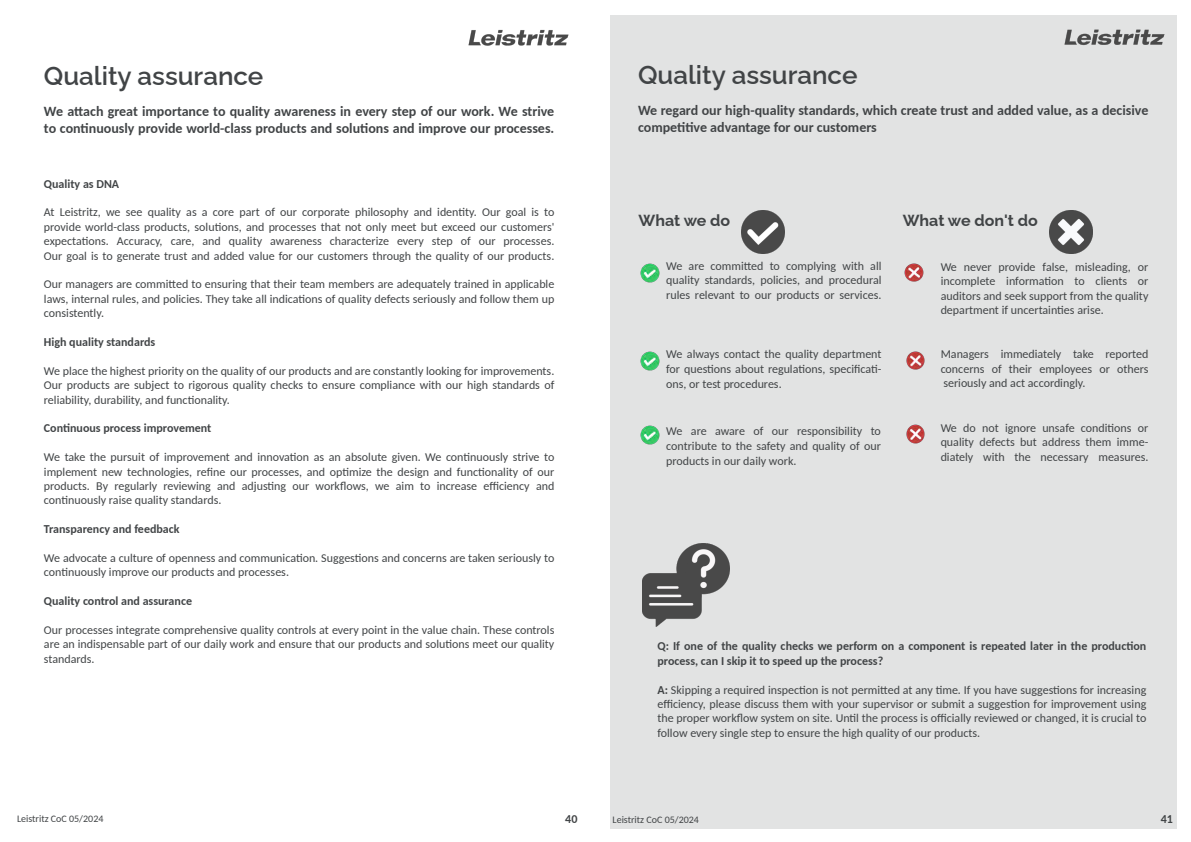
<style>
.page{position:relative;width:1191px;height:842px;background:#fff}
.page>*{position:absolute;margin:0;border:0;box-sizing:border-box;transform-origin:0 0}
.t1{font:600 26px "Raleway";color:#414446}
.t2{font:700 16px "Raleway";color:#414446}
.t3{font:700 14px/16.8px "Carlito";color:#414446}
.t4{font:12px/14.4px "Carlito";color:#414446}
.t5{font:700 12px "Carlito";color:#414446}
.t6{font:10px "Carlito";color:#414446}
.s1{font-weight:700}
</style>
<div class="page">
<img style="left:468px;top:29px;width:101px;height:17px">
<div style="left:610px;top:15px;width:566px;height:813px;background:#e2e3e3"></div>
<img style="left:742px;top:211px;width:42px;height:42px">
<img style="left:1049px;top:211px;width:43px;height:42px">
<img style="left:642px;top:543px;width:88px;height:84px">
<img style="left:1064px;top:29px;width:101px;height:17px">
<img style="left:640px;top:351px;width:20px;height:20px">
<img style="left:904px;top:263px;width:20px;height:19px">
<img style="left:640px;top:263px;width:20px;height:20px">
<img style="left:906px;top:351px;width:19px;height:19px">
<img style="left:640px;top:425px;width:20px;height:20px">
<img style="left:906px;top:424px;width:19px;height:20px">
<p class="t1" style="left:44px;top:55px;width:221px">Quality assurance</p>
<p class="t3" style="left:44px;top:103px;width:512px">We attach great importance to quality awareness in every step of our work. We strive to continuously provide world-class products and solutions and improve our processes.</p>
<p class="t5" style="left:44px;top:175px;width:77px">Quality as DNA</p>
<p class="t4" style="left:44px;top:205px;width:512px">At Leistritz, we see quality as a core part of our corporate philosophy and identity. Our goal is to</p>
<p class="t4" style="left:44px;top:219px;width:512px">provide world-class products, solutions, and processes that not only meet but exceed our customers'</p>
<p class="t4" style="left:44px;top:233px;width:512px">expectations. Accuracy, care, and quality awareness characterize every step of our processes.</p>
<p class="t4" style="left:44px;top:248px;width:512px">Our goal is to generate trust and added value for our customers through the quality of our products.</p>
<p class="t4" style="left:44px;top:277px;width:512px;text-align:justify">Our managers are committed to ensuring that their team members are adequately trained in applicable laws, internal rules, and policies. They take all indications of quality defects seriously and follow them up consistently.</p>
<p class="t5" style="left:44px;top:334px;width:113px">High quality standards</p>
<p class="t4" style="left:44px;top:363px;width:512px">We place the highest priority on the quality of our products and are constantly looking for improvements.<br>Our products are subject to rigorous quality checks to ensure compliance with our high standards of</p>
<p class="t4" style="left:44px;top:392px;width:187px">reliability, durability, and functionality.</p>
<p class="t5" style="left:44px;top:420px;width:169px">Continuous process improvement</p>
<p class="t4" style="left:44px;top:449px;width:512px">We take the pursuit of improvement and innovation as an absolute given. We continuously strive to</p>
<p class="t4" style="left:44px;top:464px;width:512px">implement new technologies, refine our processes, and optimize the design and functionality of our</p>
<p class="t4" style="left:44px;top:478px;width:512px">products. By regularly reviewing and adjusting our workflows, we aim to increase efficiency and</p>
<p class="t4" style="left:44px;top:493px;width:179px">continuously raise quality standards.</p>
<p class="t5" style="left:44px;top:521px;width:137px">Transparency and feedback</p>
<p class="t4" style="left:44px;top:550px;width:512px">We advocate a culture of openness and communication. Suggestions and concerns are taken seriously to continuously improve our products and processes.</p>
<p class="t5" style="left:44px;top:593px;width:150px">Quality control and assurance</p>
<p class="t4" style="left:44px;top:622px;width:512px;text-align:justify">Our processes integrate comprehensive quality controls at every point in the value chain. These controls are an indispensable part of our daily work and ensure that our products and solutions meet our quality standards.</p>
<p class="t1" style="left:638px;top:54px;width:221px">Quality assurance</p>
<p class="t3" style="left:638px;top:102px;width:512px">We regard our high-quality standards, which create trust and added value, as a decisive competitive advantage for our customers</p>
<p class="t2" style="left:638px;top:207px;width:93px">What we do</p>
<p class="t2" style="left:902px;top:207px;width:136px">What we don't do</p>
<p class="t4" style="left:940px;top:259px;width:209px">We never provide false, misleading, or</p>
<p class="t4" style="left:940px;top:273px;width:209px">incomplete information to clients or</p>
<p class="t4" style="left:940px;top:288px;width:209px">auditors and seek support from the quality department if uncertainties arise.</p>
<p class="t4" style="left:666px;top:346px;width:217px;line-height:15px;text-align:justify">We always contact the quality department for questions about regulations, specificati&shy;ons, or test procedures.</p>
<p class="t4" style="left:666px;top:258px;width:217px">We are committed to complying with all</p>
<p class="t4" style="left:666px;top:273px;width:217px">quality standards, policies, and procedural rules relevant to our products or services.</p>
<p class="t4" style="left:940px;top:346px;width:209px">Managers immediately take reported concerns of their employees or others</p>
<p class="t4" style="left:943px;top:375px;width:144px">seriously and act accordingly.</p>
<p class="t4" style="left:666px;top:423px;width:216px">We are aware of our responsibility to</p>
<p class="t4" style="left:666px;top:438px;width:216px;line-height:15px">contribute to the safety and quality of our products in our daily work.</p>
<p class="t4" style="left:940px;top:420px;width:209px;text-align:justify">We do not ignore unsafe conditions or quality defects but address them imme&shy;diately with the necessary measures.</p>
<p class="t5" style="left:657px;top:638px;width:490px">Q: If one of the quality checks we perform on a component is repeated later in the production</p>
<p class="t5" style="left:657px;top:652px;width:227px">process, can I skip it to speed up the process?</p>
<p class="t4" style="left:657px;top:682px;width:490px;text-align:justify"><span class="s1">A:</span> Skipping a required inspection is not permitted at any time. If you have suggestions for increasing efficiency, please discuss them with your supervisor or submit a suggestion for improvement using the proper workflow system on site. Until the process is officially reviewed or changed, it is crucial to follow every single step to ensure the high quality of our products.</p>
<p class="t6" style="left:17px;top:812px;width:88px">Leistritz CoC 05/2024</p>
<p class="t5" style="left:565px;top:810px;width:14px">40</p>
<p class="t6" style="left:612px;top:812px;width:88px">Leistritz CoC 05/2024</p>
<p class="t5" style="left:1160px;top:810px;width:14px">41</p>
</div>
